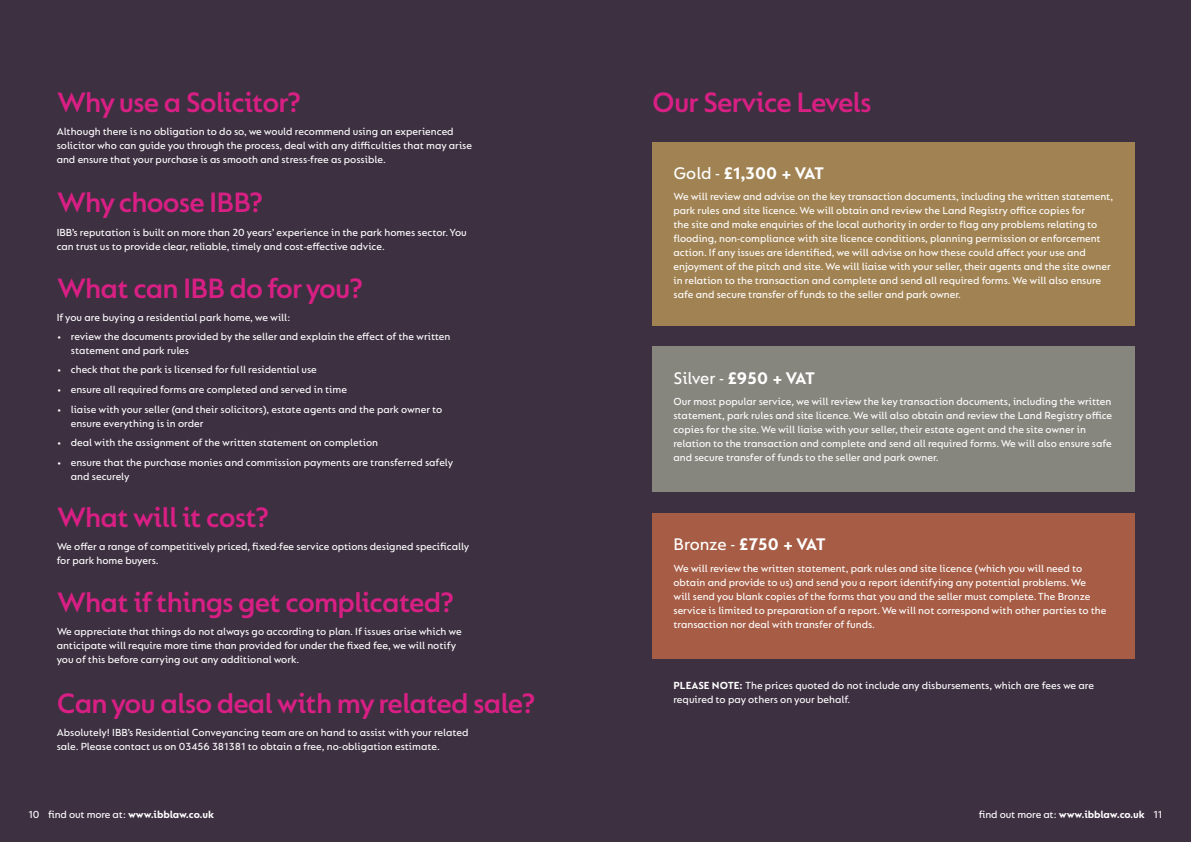
<style>
.page{position:relative;width:1191px;height:842px;background:#3d3041}
.page>*{position:absolute;margin:0;border:0;box-sizing:border-box;transform-origin:0 0}
.t1{font:600 30px "FS Lucas";letter-spacing:-.03em;color:#d81f84}
.t2{font:700 18px "FS Lucas";letter-spacing:-.065em;color:#fff}
.t3{font:500 11px/14px "FS Lucas";color:#fff}
.s1{font-weight:500}
.s2{font-weight:700}
</style>
<div class="page">
<div style="left:652px;top:142px;width:482px;height:183px;background:#a18353"></div>
<div style="left:652px;top:347px;width:482px;height:145px;background:#87867e"></div>
<div style="left:652px;top:513px;width:482px;height:146px;background:#a65c45"></div>
<h1 class="t1" style="left:57px;top:85px;width:246px">Why use a Solicitor?</h1>
<h1 class="t1" style="left:652px;top:85px;width:221px">Our Service Levels</h1>
<p class="t3" style="left:57px;top:124px;width:417px">Although there is no obligation to do so, we would recommend using an experienced solicitor who can guide you through the process, deal with any difficulties that may arise and ensure that your purchase is as smooth and stress-free as possible.</p>
<h1 class="t1" style="left:57px;top:185px;width:208px">Why choose IBB?</h1>
<p class="t3" style="left:57px;top:225px;width:411px">IBB’s reputation is built on more than 20 years’ experience in the park homes sector. You can trust us to provide clear, reliable, timely and cost-effective advice.</p>
<h1 class="t1" style="left:57px;top:271px;width:308px">What can IBB do for you?</h1>
<p class="t3" style="left:57px;top:310px;width:235px">If you are buying a residential park home, we will:</p>
<p class="t3" style="left:71px;top:329px;width:381px;text-indent:-14px">• review the documents provided by the seller and explain the effect of the written statement and park rules</p>
<p class="t3" style="left:57px;top:362px;width:262px">• check that the park is licensed for full residential use</p>
<p class="t3" style="left:57px;top:382px;width:292px">• ensure all required forms are completed and served in time</p>
<p class="t3" style="left:71px;top:402px;width:373px;text-indent:-14px">• liaise with your seller (and their solicitors), estate agents and the park owner to ensure everything is in order</p>
<p class="t3" style="left:57px;top:435px;width:323px">• deal with the assignment of the written statement on completion</p>
<p class="t3" style="left:71px;top:455px;width:384px;text-indent:-14px">• ensure that the purchase monies and commission payments are transferred safely and securely</p>
<h1 class="t1" style="left:57px;top:499px;width:214px">What will it cost?</h1>
<p class="t3" style="left:57px;top:539px;width:414px">We offer a range of competitively priced, fixed-fee service options designed specifically for park home buyers.</p>
<h1 class="t1" style="left:57px;top:585px;width:399px">What if things get complicated?</h1>
<p class="t3" style="left:57px;top:625px;width:406px">We appreciate that things do not always go according to plan. If issues arise which we anticipate will require more time than provided for under the fixed fee, we will notify you of this before carrying out any additional work.</p>
<h1 class="t1" style="left:57px;top:686px;width:480px">Can you also deal with my related sale?</h1>
<p class="t3" style="left:57px;top:725px;width:413px">Absolutely! IBB’s Residential Conveyancing team are on hand to assist with your related sale. Please contact us on 03456 381381 to obtain a free, no-obligation estimate.</p>
<h2 class="t2" style="left:673px;top:163px;width:152px"><span class="s1">Gold -</span> £1,300 + VAT</h2>
<p class="t3" style="left:673px;top:189px;width:441px">We will review and advise on the key transaction documents, including the written statement, park rules and site licence. We will obtain and review the Land Registry office copies for<br>the site and make enquiries of the local authority in order to flag any problems relating to flooding, non-compliance with site licence conditions, planning permission or enforcement action. If any issues are identified, we will advise on how these could affect your use and enjoyment of the pitch and site. We will liaise with your seller, their agents and the site owner in relation to the transaction and complete and send all required forms. We will also ensure safe and secure transfer of funds to the seller and park owner.</p>
<h2 class="t2" style="left:673px;top:367px;width:143px"><span class="s1">Silver -</span> £950 + VAT</h2>
<p class="t3" style="left:673px;top:394px;width:440px">Our most popular service, we will review the key transaction documents, including the written statement, park rules and site licence. We will also obtain and review the Land Registry office copies for the site. We will liaise with your seller, their estate agent and the site owner in relation to the transaction and complete and send all required forms. We will also ensure safe and secure transfer of funds to the seller and park owner.</p>
<h2 class="t2" style="left:673px;top:534px;width:154px"><span class="s1">Bronze -</span> £750 + VAT</h2>
<p class="t3" style="left:673px;top:561px;width:434px">We will review the written statement, park rules and site licence (which you will need to obtain and provide to us) and send you a report identifying any potential problems. We<br>will send you blank copies of the forms that you and the seller must complete. The Bronze service is limited to preparation of a report. We will not correspond with other parties to the transaction nor deal with transfer of funds.</p>
<p class="t3" style="left:673px;top:679px;width:422px"><span class="s2">PLEASE NOTE:</span> The prices quoted do not include any disbursements, which are fees we are required to pay others on your behalf.</p>
<p class="t3" style="left:28px;top:807px;width:187px">10 find out more at: <span class="s2">www.ibblaw.co.uk</span></p>
<p class="t3" style="left:979px;top:807px;width:185px">find out more at: <span class="s2">www.ibblaw.co.uk</span> 11</p>
</div>
